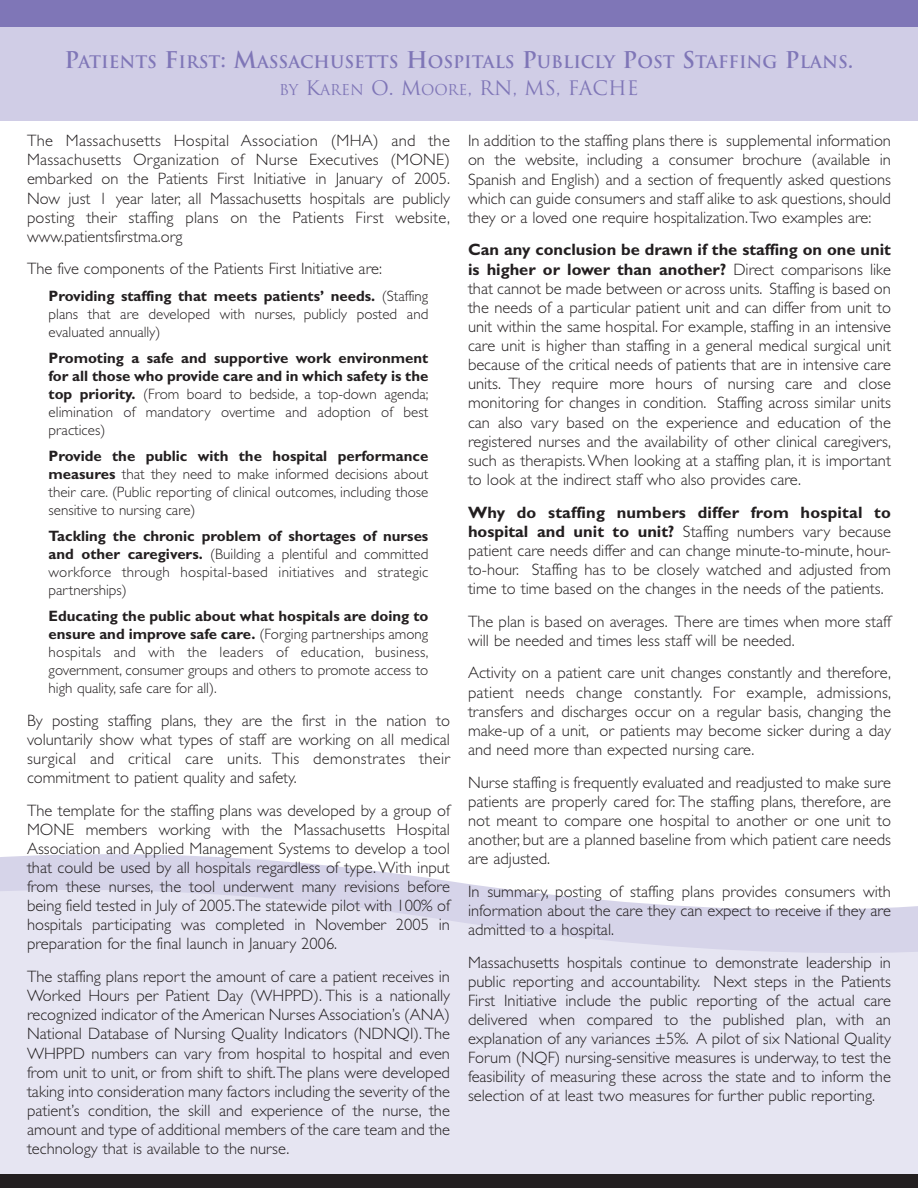
<style>
.page{position:relative;width:918px;height:1188px;background:#fff}
.page>*{position:absolute;margin:0;border:0;box-sizing:border-box;transform-origin:0 0}
.t1{font:19.5px "Trajan";color:#7f76b7}
.t2{font:700 16.8px "Trajan";color:#7f76b7}
.t3{font:300 16.5px/19.2px "Gill Sans";color:#231f20;text-align:justify}
.t4{font:300 15px/18px "Gill Sans";color:#231f20;text-align:justify}
.t5{font:700 15px/18px "Gill Sans";color:#231f20;text-align:justify}
.s1{font-size:22.5px}
.s2{font-size:14.7px}
.s3{font-weight:700}
.s4{font-weight:300}
</style>
<div class="page">
<div style="left:0;top:0;width:918px;height:121px;background:#d0cde6"></div>
<svg style="left:0;top:854px;width:918px;height:321px;background:#e5e4f1"></svg>
<div style="left:0;top:1175px;width:918px;height:13px;background:#231f20"></div>
<div style="left:0;top:0;width:918px;height:27px;background:#7f76b7"></div>
<p class="t2" style="left:65px;top:53px;width:790px"><span class="s1">P</span>ATIENTS <span class="s1">F</span>IRST<span class="s1">: M</span>ASSACHUSETTS <span class="s1">H</span>OSPITALS <span class="s1">P</span>UBLICLY <span class="s1">P</span>OST <span class="s1">S</span>TAFFING <span class="s1">P</span>LANS<span class="s1">.</span></p>
<p class="t1" style="left:279px;top:77px;width:361px"><span class="s2">BY</span> K<span class="s2">AREN</span> O. M<span class="s2">OORE</span>, RN, MS, FACHE</p>
<p class="t3" style="left:27px;top:133px;width:424px">The Massachusetts Hospital Association (MHA) and the Massachusetts Organization of Nurse Executives (MONE) embarked on the Patients First Initiative in January of 2005.<br>Now just 1 year later, all Massachusetts hospitals are publicly posting their staffing plans on the Patients First website, www.patientsfirstma.org</p>
<p class="t3" style="left:27px;top:261px;width:356px">The five components of the Patients First Initiative are:</p>
<p class="t4" style="left:49px;top:288px;width:381px"><span class="s3">Providing staffing that meets patients’ needs.</span> (Staffing plans that are developed with nurses, publicly posted and evaluated annually)</p>
<p class="t5" style="left:49px;top:350px;width:381px">Promoting a safe and supportive work environment for all those who provide care and in which safety is the top priority. <span class="s4">(From board to bedside, a top-down agenda; elimination of mandatory overtime and adoption of best practices)</span></p>
<p class="t4" style="left:49px;top:448px;width:381px"><span class="s3">Provide the public with the hospital performance measures</span> that they need to make informed decisions about their care. (Public reporting of clinical outcomes, including those sensitive to nursing care)</p>
<p class="t4" style="left:49px;top:529px;width:381px"><span class="s3">Tackling the chronic problem of shortages of nurses and other caregivers.</span> (Building a plentiful and committed workforce through hospital-based initiatives and strategic partnerships)</p>
<p class="t4" style="left:49px;top:609px;width:381px"><span class="s3">Educating the public about what hospitals are doing to ensure and improve safe care.</span> (Forging partnerships among hospitals and with the leaders of education, business, government, consumer groups and others to promote access to high quality, safe care for all).</p>
<p class="t3" style="left:27px;top:712px;width:425px">By posting staffing plans, they are the first in the nation to voluntarily show what types of staff are working on all medical surgical and critical care units. This demonstrates their commitment to patient quality and safety.</p>
<p class="t3" style="left:27px;top:802px;width:425px">The template for the staffing plans was developed by a group of MONE members working with the Massachusetts Hospital Association and Applied Management Systems to develop a tool that could be used by all hospitals regardless of type. With input from these nurses, the tool underwent many revisions before being field tested in July of 2005.The statewide pilot with 100% of hospitals participating was completed in November 2005 in preparation for the final launch in January 2006.</p>
<p class="t3" style="left:27px;top:969px;width:425px">The staffing plans report the amount of care a patient receives in Worked Hours per Patient Day (WHPPD). This is a nationally recognized indicator of the American Nurses Association’s (ANA)<br>National Database of Nursing Quality Indicators (NDNQI). The WHPPD numbers can vary from hospital to hospital and even from unit to unit, or from shift to shift.The plans were developed taking into consideration many factors including the severity of the patient’s condition, the skill and experience of the nurse, the amount and type of additional members of the care team and the technology that is available to the nurse.</p>
<p class="t3" style="left:468px;top:133px;width:425px">In addition to the staffing plans there is supplemental information on the website, including a consumer brochure (available in Spanish and English) and a section of frequently asked questions which can guide consumers and staff alike to ask questions, should they or a loved one require hospitalization.Two examples are:</p>
<p class="t3" style="left:468px;top:242px;width:425px"><span class="s3">Can any conclusion be drawn if the staffing on one unit is higher or lower than another?</span> Direct comparisons like that cannot be made between or across units. Staffing is based on the needs of a particular patient unit and can differ from unit to unit within the same hospital. For example, staffing in an intensive care unit is higher than staffing in a general medical surgical unit because of the critical needs of patients that are in intensive care units. They require more hours of nursing care and close monitoring for changes in condition. Staffing across similar units can also vary based on the experience and education of the registered nurses and the availability of other clinical caregivers, such as therapists. When looking at a staffing plan, it is important to look at the indirect staff who also provides care.</p>
<p class="t3" style="left:468px;top:504px;width:425px"><span class="s3">Why do staffing numbers differ from hospital to hospital and unit to unit?</span> Staffing numbers vary because patient care needs differ and can change minute-to-minute, hour&shy;to-hour. Staffing has to be closely watched and adjusted from time to time based on the changes in the needs of the patients.</p>
<p class="t3" style="left:468px;top:613px;width:424px">The plan is based on averages. There are times when more staff will be needed and times less staff will be needed.</p>
<p class="t3" style="left:468px;top:665px;width:425px">Activity on a patient care unit changes constantly and therefore, patient needs change constantly. For example, admissions, transfers and discharges occur on a regular basis, changing the make-up of a unit, or patients may become sicker during a day and need more than expected nursing care.</p>
<p class="t3" style="left:468px;top:774px;width:425px">Nurse staffing is frequently evaluated and readjusted to make sure patients are properly cared for. The staffing plans, therefore, are not meant to compare one hospital to another or one unit to another, but are a planned baseline from which patient care needs are adjusted.</p>
<p class="t3" style="left:468px;top:883px;width:425px">In summary, posting of staffing plans provides consumers with information about the care they can expect to receive if they are admitted to a hospital.</p>
<p class="t3" style="left:468px;top:954px;width:425px">Massachusetts hospitals continue to demonstrate leadership in public reporting and accountability. Next steps in the Patients First Initiative include the public reporting of the actual care delivered when compared to the published plan, with an explanation of any variances ±5%. A pilot of six National Quality Forum (NQF) nursing-sensitive measures is underway, to test the feasibility of measuring these across the state and to inform the selection of at least two measures for further public reporting.</p>
</div>
